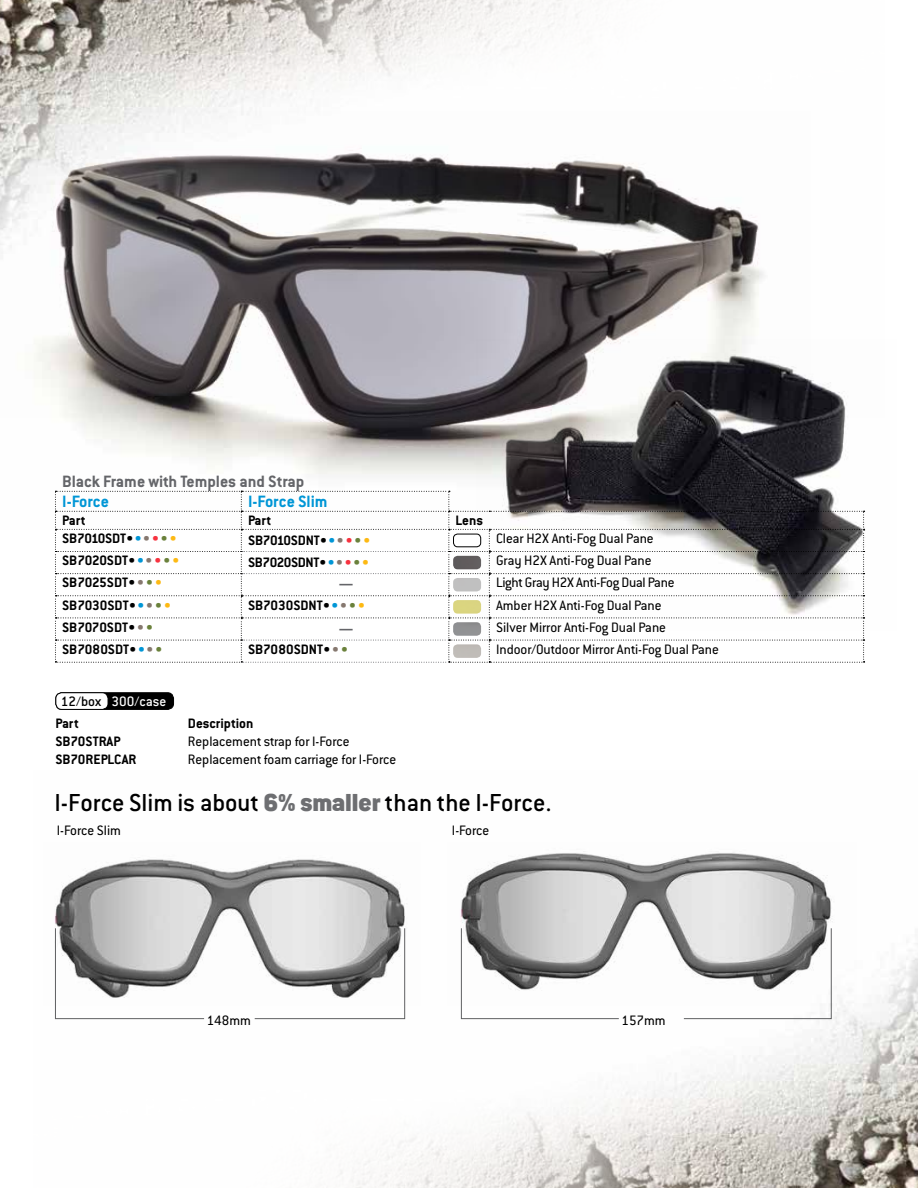
<style>
.page{position:relative;width:918px;height:1188px;background:#fff}
.page>*{position:absolute;margin:0;border:0;box-sizing:border-box;transform-origin:0 0}
.t1{font:500 27px "Conduit ITC Std";letter-spacing:-.005em;color:#000}
.t2{font:700 18px "Conduit ITC Std";color:#646569}
.t3{font:700 18px "Conduit ITC Std";color:#0096d6}
.t4{font:15px "Conduit ITC Std";color:#000}
.t5{font:700 15px "Conduit ITC Std";color:#000}
.t6{font:500 15px/22px "Conduit ITC Std";color:#fff}
.t7{font:700 15px "Conduit ITC Std";letter-spacing:-.02em;color:#000}
.s1{color:#0096d6}
.s2{color:#86786f}
.s3{color:#f7323f}
.s4{color:#6a813b}
.s5{color:#fdb913}
.s6{color:#000}
.s7{font-weight:700;color:#000}
.s8{font-weight:900;color:#6d6e71}
</style>
<div class="page">
<img style="left:0;top:0;width:580px;height:111px">
<img style="left:338px;top:943px;width:580px;height:245px">
<img style="left:0;top:111px;width:764px;height:380px">
<img style="left:57px;top:153px;width:700px;height:276px">
<img style="left:477px;top:340px;width:389px;height:190px">
<div style="left:56px;top:693px;width:118px;height:16px;background:#000;border-radius:6px"></div>
<div style="left:55px;top:692px;width:119px;height:18px;border:1px solid #000;border-radius:6px"></div>
<div style="left:56px;top:693px;width:52px;height:16px;background:#fff;border-radius:6px"></div>
<div style="left:55px;top:692px;width:53px;height:18px;border:1px solid #000;border-radius:6px"></div>
<svg style="left:55px;top:491px;width:810px;height:172px"></svg>
<div style="left:453px;top:534px;width:28px;height:13px;border:1px solid #000;border-radius:4px"></div>
<img style="left:453px;top:556px;width:28px;height:13px">
<img style="left:453px;top:578px;width:28px;height:13px">
<img style="left:453px;top:600px;width:28px;height:14px">
<img style="left:453px;top:622px;width:28px;height:14px">
<img style="left:453px;top:644px;width:28px;height:14px">
<img style="left:447px;top:851px;width:409px;height:155px">
<svg style="left:460px;top:927px;width:160px;height:93px"></svg>
<img style="left:54px;top:859px;width:367px;height:147px">
<svg style="left:55px;top:927px;width:150px;height:93px"></svg>
<svg style="left:683px;top:927px;width:149px;height:93px"></svg>
<svg style="left:254px;top:927px;width:152px;height:93px"></svg>
<p class="t2" style="left:62px;top:470px;width:244px">Black Frame with Temples and Strap</p>
<p class="t3" style="left:62px;top:490px;width:48px">I-Force</p>
<p class="t3" style="left:248px;top:490px;width:81px">I-Force Slim</p>
<p class="t5" style="left:62px;top:511px;width:25px">Part</p>
<p class="t5" style="left:248px;top:511px;width:25px">Part</p>
<p class="t5" style="left:456px;top:511px;width:29px">Lens</p>
<p class="t5" style="left:62px;top:529px;width:116px">SB7010SDT•<span class="s1">•</span><span class="s2">•</span><span class="s3">•</span><span class="s4">•</span><span class="s5">•</span></p>
<p class="t5" style="left:248px;top:531px;width:124px">SB7010SDNT•<span class="s1">•</span><span class="s2">•</span><span class="s3">•</span><span class="s4">•</span><span class="s5">•</span></p>
<p class="t4" style="left:496px;top:529px;width:159px">Clear H2X Anti-Fog Dual Pane</p>
<p class="t5" style="left:62px;top:552px;width:119px">SB7020SDT•<span class="s1">•</span><span class="s2">•</span><span class="s3">•</span><span class="s4">•</span><span class="s5">•</span></p>
<p class="t7" style="left:248px;top:554px;width:123px">SB7020SDNT•<span class="s1">•</span><span class="s2">•</span><span class="s3">•</span><span class="s4">•</span><span class="s5">•</span></p>
<p class="t4" style="left:496px;top:552px;width:157px">Gray H2X Anti-Fog Dual Pane</p>
<p class="t5" style="left:62px;top:574px;width:101px">SB7025SDT•<span class="s2">•</span><span class="s4">•</span><span class="s5">•</span></p>
<p class="t2" style="left:339px;top:573px;width:16px">—</p>
<p class="t4" style="left:496px;top:574px;width:180px">Light Gray H2X Anti-Fog Dual Pane</p>
<p class="t5" style="left:62px;top:596px;width:111px">SB7030SDT•<span class="s1">•</span><span class="s2">•</span><span class="s4">•</span><span class="s5">•</span></p>
<p class="t5" style="left:248px;top:596px;width:119px">SB7030SDNT•<span class="s1">•</span><span class="s2">•</span><span class="s4">•</span><span class="s5">•</span></p>
<p class="t4" style="left:496px;top:596px;width:167px">Amber H2X Anti-Fog Dual Pane</p>
<p class="t5" style="left:62px;top:618px;width:93px">SB7070SDT•<span class="s2">•</span><span class="s4">•</span></p>
<p class="t2" style="left:339px;top:617px;width:16px">—</p>
<p class="t4" style="left:496px;top:618px;width:172px">Silver Mirror Anti-Fog Dual Pane</p>
<p class="t5" style="left:62px;top:640px;width:102px">SB7080SDT•<span class="s1">•</span><span class="s2">•</span><span class="s4">•</span></p>
<p class="t5" style="left:248px;top:640px;width:102px">SB7080SDNT•<span class="s2">•</span><span class="s4">•</span></p>
<p class="t4" style="left:496px;top:640px;width:225px">Indoor/Outdoor Mirror Anti-Fog Dual Pane</p>
<p class="t6" style="left:55px;top:690px;width:112px;text-indent:5px"><span class="s6">12/box</span> 300/case<br><span class="s7">Part</span></p>
<p class="t5" style="left:188px;top:714px;width:67px">Description</p>
<p class="t5" style="left:55px;top:732px;width:67px">SB70STRAP</p>
<p class="t4" style="left:188px;top:732px;width:163px">Replacement strap for I-Force</p>
<p class="t5" style="left:55px;top:750px;width:83px">SB70REPLCAR</p>
<p class="t4" style="left:188px;top:750px;width:210px">Replacement foam carriage for I-Force</p>
<h1 class="t1" style="left:55px;top:786px;width:498px">I-Force Slim is about <span class="s8">6% smaller</span> than the I-Force.</h1>
<p class="t4" style="left:57px;top:821px;width:66px">I-Force Slim</p>
<p class="t4" style="left:452px;top:821px;width:39px">I-Force</p>
<p class="t4" style="left:207px;top:1011px;width:46px">148mm</p>
<p class="t4" style="left:622px;top:1011px;width:46px">157mm</p>
</div>
